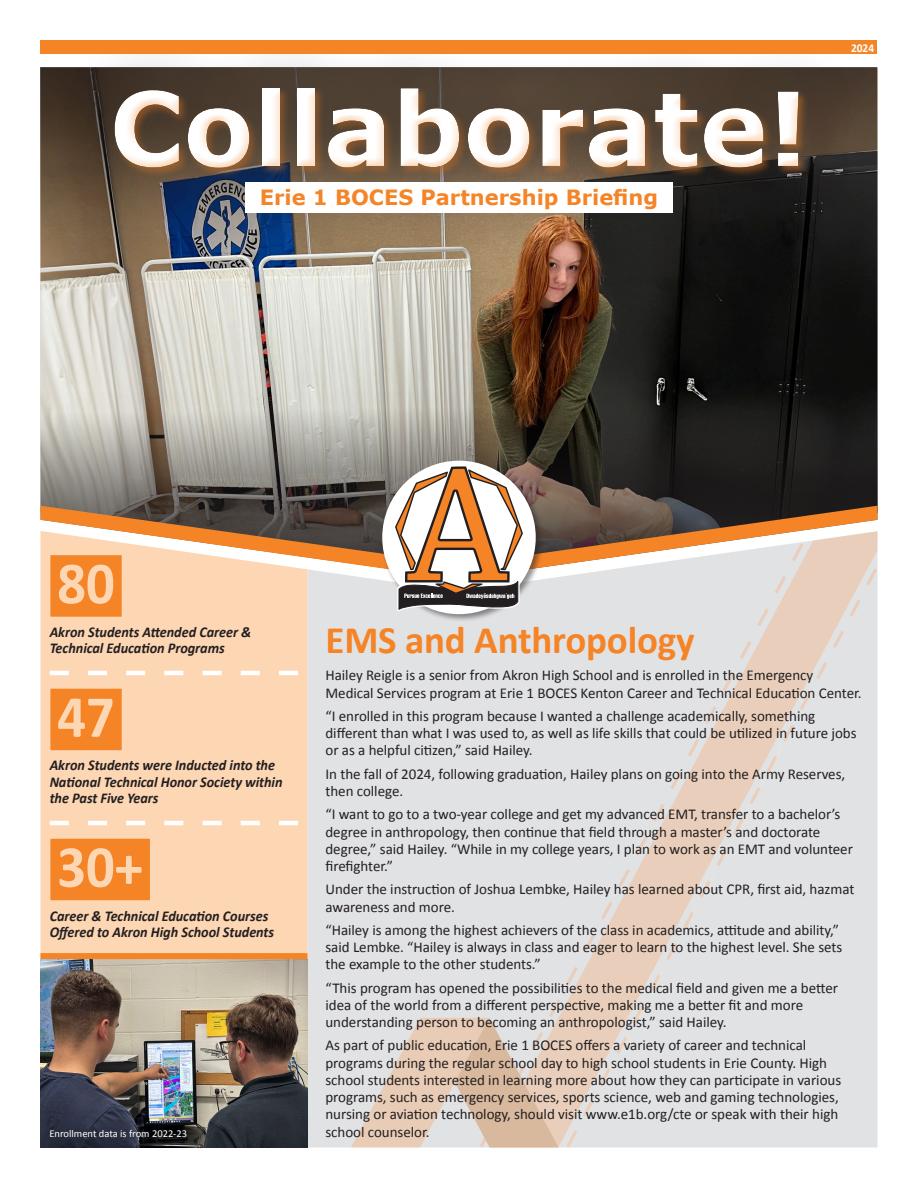
<style>
.page{position:relative;width:918px;height:1188px;background:#fff}
.page>*{position:absolute;margin:0;border:0;box-sizing:border-box;transform-origin:0 0}
.t1{font:700 102.3px "Verdana";color:#fff}
.Numbers{font:700 60px "Calibri";color:#fdd6b4;scale:.95 1}
.CTE_Article_Header{font:700 39px "Calibri";letter-spacing:-.005em;color:#f58427}
.t2{font:700 21px "Verdana";color:#f58427}
.Text{font:15px/17.2px "Calibri";letter-spacing:-.005em;color:#231f20}
.Numbers_Text{font:italic 700 15px/16.5px "Calibri";letter-spacing:-.005em;color:#231f20;scale:.95 1}
.Numbers_Text_no_rule_below{font:italic 700 15px/16.5px "Calibri";letter-spacing:-.005em;color:#231f20;scale:.95 1}
.t3{font:700 12px "Calibri";color:#fff;scale:.95 1}
.t4{font:10.5px "Calibri";color:#fff}
</style>
<div class="page">
<svg style="left:40px;top:68px;width:838px;height:122px"></svg>
<div style="left:308px;top:579px;width:169px;height:569px;background:#e1e2e4"></div>
<div style="left:477px;top:579px;width:87px;height:569px;background:#e1e2e4"></div>
<svg style="left:564px;top:579px;width:314px;height:569px"></svg>
<svg style="left:351px;top:1018px;width:208px;height:129px"></svg>
<img style="left:40px;top:190px;width:838px;height:389px">
<svg style="left:40px;top:531px;width:268px;height:617px;fill:#fdd6b4"></svg>
<div style="left:61px;top:34px;width:792px;height:189px;background:#231f20;opacity:.75"></div>
<div style="left:105px;top:79px;width:700px;height:92px;background:#f58427;opacity:.4"></div>
<div style="left:114px;top:83px;width:693px;height:93px;background:#f58427;opacity:.4"></div>
<div style="left:40px;top:40px;width:838px;height:14px;background:#f58427"></div>
<div style="left:380px;top:459px;width:164px;height:163px;background:#231f20;opacity:.5"></div>
<div style="left:382px;top:461px;width:154px;height:153px;background:#fff;border-radius:50%"></div>
<div style="left:245px;top:182px;width:428px;height:31px;background:#fff"></div>
<img style="left:40px;top:959px;width:267px;height:189px">
<div style="left:40px;top:953px;width:268px;height:6px;background:#f58427"></div>
<svg style="left:394px;top:465px;width:130px;height:146px"></svg>
<div style="left:50px;top:555px;width:72px;height:62px;background:#f58427"></div>
<svg style="left:50px;top:671px;width:248px;height:4px"></svg>
<div style="left:50px;top:689px;width:72px;height:61px;background:#f58427"></div>
<svg style="left:50px;top:821px;width:248px;height:4px"></svg>
<div style="left:50px;top:839px;width:100px;height:61px;background:#f58427"></div>
<h1 class="t1" style="left:109px;top:62px;width:701px">Collaborate!</h1>
<h3 class="t2" style="left:260px;top:184px;width:400px">Erie 1 BOCES Partnership Briefing</h3>
<p class="t3" style="left:851px;top:40px;width:26px">2024</p>
<p class="Numbers" style="left:57px;top:545px;width:62px">80</p>
<p class="Numbers_Text" style="left:50px;top:624px;width:214px">Akron Students Attended Career &amp;<br>Technical Education Programs</p>
<p class="Numbers" style="left:57px;top:678px;width:62px">47</p>
<p class="Numbers_Text" style="left:50px;top:757px;width:247px">Akron Students were Inducted into the<br>National Technical Honor Society within the Past Five Years</p>
<p class="Numbers" style="left:57px;top:828px;width:92px">30+</p>
<p class="Numbers_Text_no_rule_below" style="left:50px;top:907px;width:238px">Career &amp; Technical Education Courses<br>Offered to Akron High School Students</p>
<p class="t4" style="left:49px;top:1127px;width:139px">Enrollment data is from 2022-23</p>
<p class="CTE_Article_Header" style="left:326px;top:616px;width:371px">EMS and Anthropology</p>
<p class="Text" style="left:326px;top:666px;width:538px;line-height:18px">Hailey Reigle is a senior from Akron High School and is enrolled in the Emergency<br>Medical Services program at Erie 1 BOCES Kenton Career and Technical Education Center.</p>
<p class="Text" style="left:326px;top:707px;width:533px">“I enrolled in this program because I wanted a challenge academically, something different than what I was used to, as well as life skills that could be utilized in future jobs or as a helpful citizen,” said Hailey.</p>
<p class="Text" style="left:326px;top:765px;width:521px">In the fall of 2024, following graduation, Hailey plans on going into the Army Reserves, then college.</p>
<p class="Text" style="left:326px;top:806px;width:529px">“I want to go to a two-year college and get my advanced EMT, transfer to a bachelor’s degree in anthropology, then continue that field through a master’s and doctorate degree,” said Hailey. “While in my college years, I plan to work as an EMT and volunteer firefighter.”</p>
<p class="Text" style="left:326px;top:881px;width:530px">Under the instruction of Joshua Lembke, Hailey has learned about CPR, first aid, hazmat awareness and more.</p>
<p class="Text" style="left:326px;top:921px;width:518px">“Hailey is among the highest achievers of the class in academics, attitude and ability,” said Lembke. “Hailey is always in class and eager to learn to the highest level. She sets the example to the other students.”</p>
<p class="Text" style="left:326px;top:979px;width:514px">“This program has opened the possibilities to the medical field and given me a better idea of the world from a different perspective, making me a better fit and more understanding person to becoming an anthropologist,” said Hailey.</p>
<p class="Text" style="left:326px;top:1037px;width:517px">As part of public education, Erie 1 BOCES offers a variety of career and technical programs during the regular school day to high school students in Erie County. High school students interested in learning more about how they can participate in various programs, such as emergency services, sports science, web and gaming technologies, nursing or aviation technology, should visit www.e1b.org/cte or speak with their high school counselor.</p>
</div>
